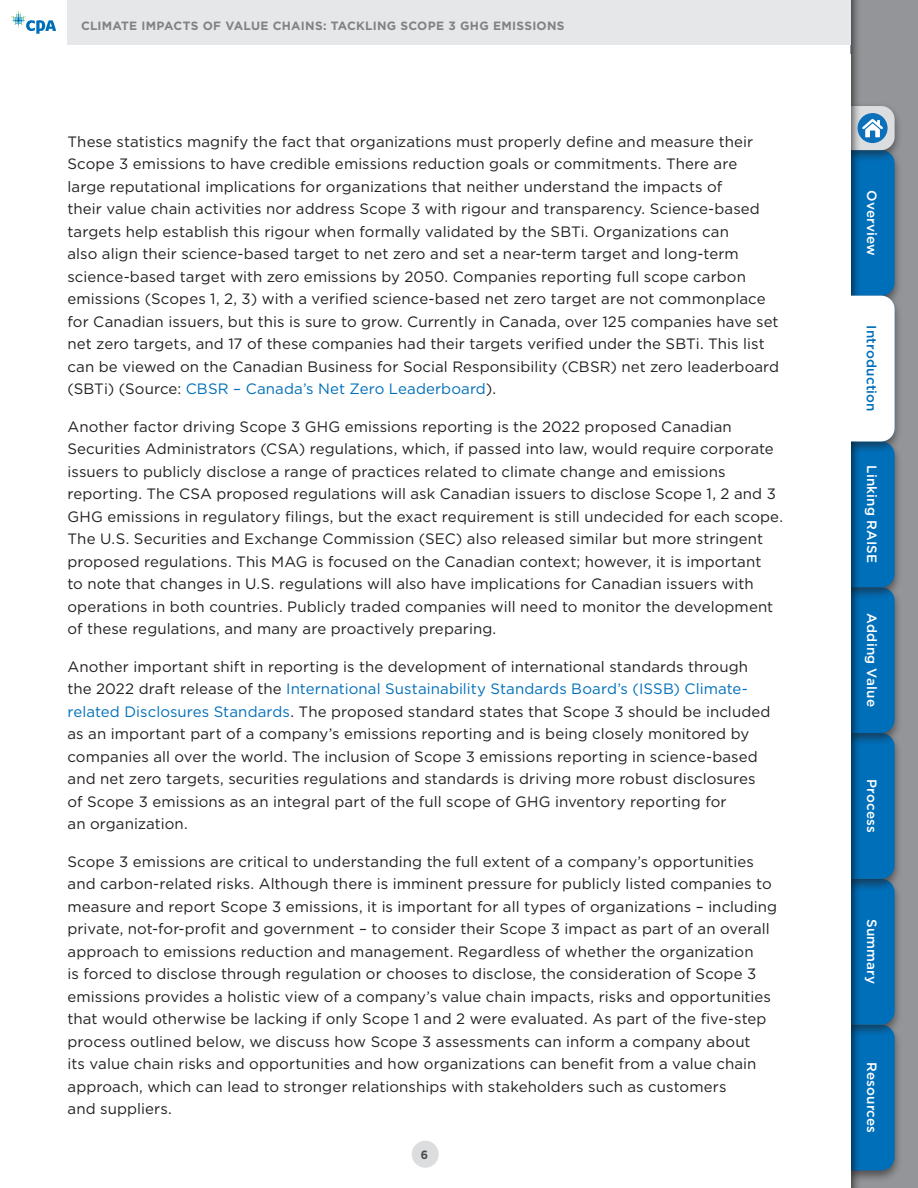
<style>
.page{position:relative;width:918px;height:1188px;background:#fff}
.page>*{position:absolute;margin:0;border:0;box-sizing:border-box;transform-origin:0 0}
.CPA__body{font:15px/22.5px "Gotham";letter-spacing:.005em;color:#231f20}
.t1{font:500 13.5px "Gotham";letter-spacing:.015em;color:#fff}
.t2{font:500 13.5px "Gotham";letter-spacing:.015em;color:#006fba}
.t3{font:700 12px "Gotham";letter-spacing:.02em;color:#808285}
.t4{font:700 12px "Gotham";color:#4b4c4d}
.s1{color:#006fba}
</style>
<div class="page">
<div style="left:849px;top:0;width:69px;height:1188px;background:#231f20;opacity:.75"></div>
<div style="left:841px;top:54px;width:10px;height:1134px;background:#fff"></div>
<svg style="left:851px;top:106px;width:44px;height:1064px;background:#2879b0"></svg>
<div style="left:412px;top:1141px;width:27px;height:27px;background:#dcdddf;border-radius:50%"></div>
<svg style="left:12px;top:11px;width:44px;height:23px"></svg>
<div style="left:68px;top:0;width:783px;height:45px;background:#e6e7e9"></div>
<p class="t3" style="left:81px;top:18px;width:485px">CLIMATE IMPACTS OF VALUE CHAINS: TACKLING SCOPE 3 GHG EMISSIONS</p>
<p class="CPA__body" style="left:68px;top:130px;width:713px">These statistics magnify the fact that organizations must properly define and measure their Scope 3 emissions to have credible emissions reduction goals or commitments. There are<br>large reputational implications for organizations that neither understand the impacts of<br>their value chain activities nor address Scope 3 with rigour and transparency. Science-based targets help establish this rigour when formally validated by the SBTi. Organizations can<br>also align their science-based target to net zero and set a near-term target and long-term science-based target with zero emissions by 2050. Companies reporting full scope carbon emissions (Scopes 1, 2, 3) with a verified science-based net zero target are not commonplace for Canadian issuers, but this is sure to grow. Currently in Canada, over 125 companies have set net zero targets, and 17 of these companies had their targets verified under the SBTi. This list can be viewed on the Canadian Business for Social Responsibility (CBSR) net zero leaderboard (SBTi) (Source: <span class="s1">CBSR – Canada’s Net Zero Leaderboard</span>).</p>
<p class="CPA__body" style="left:68px;top:415px;width:717px">Another factor driving Scope 3 GHG emissions reporting is the 2022 proposed Canadian Securities Administrators (CSA) regulations, which, if passed into law, would require corporate issuers to publicly disclose a range of practices related to climate change and emissions reporting. The CSA proposed regulations will ask Canadian issuers to disclose Scope 1, 2 and 3<br>GHG emissions in regulatory filings, but the exact requirement is still undecided for each scope.<br>The U.S. Securities and Exchange Commission (SEC) also released similar but more stringent proposed regulations. This MAG is focused on the Canadian context; however, it is important<br>to note that changes in U.S. regulations will also have implications for Canadian issuers with operations in both countries. Publicly traded companies will need to monitor the development of these regulations, and many are proactively preparing.</p>
<p class="CPA__body" style="left:68px;top:655px;width:705px">Another important shift in reporting is the development of international standards through the 2022 draft release of the <span class="s1">International Sustainability Standards Board’s (ISSB) Climate&shy;related Disclosures Standards</span>. The proposed standard states that Scope 3 should be included as an important part of a company’s emissions reporting and is being closely monitored by companies all over the world. The inclusion of Scope 3 emissions reporting in science-based and net zero targets, securities regulations and standards is driving more robust disclosures of Scope 3 emissions as an integral part of the full scope of GHG inventory reporting for<br>an organization.</p>
<p class="CPA__body" style="left:68px;top:850px;width:711px">Scope 3 emissions are critical to understanding the full extent of a company’s opportunities and carbon-related risks. Although there is imminent pressure for publicly listed companies to measure and report Scope 3 emissions, it is important for all types of organizations – including private, not-for-profit and government – to consider their Scope 3 impact as part of an overall approach to emissions reduction and management. Regardless of whether the organization<br>is forced to disclose through regulation or chooses to disclose, the consideration of Scope 3 emissions provides a holistic view of a company’s value chain impacts, risks and opportunities that would otherwise be lacking if only Scope 1 and 2 were evaluated. As part of the five-step process outlined below, we discuss how Scope 3 assessments can inform a company about<br>its value chain risks and opportunities and how organizations can benefit from a value chain approach, which can lead to stronger relationships with stakeholders such as customers<br>and suppliers.</p>
<p class="t4" style="left:421px;top:1147px;width:9px">6</p>
<p class="t1" style="left:881px;top:190px;width:67px;rotate:90deg">Overview</p>
<p class="t2" style="left:880px;top:325px;width:88px;rotate:90deg">Introduction</p>
<p class="t1" style="left:881px;top:465px;width:100px;rotate:90deg">Linking RAISE</p>
<p class="t1" style="left:881px;top:613px;width:95px;rotate:90deg">Adding Value</p>
<p class="t1" style="left:881px;top:779px;width:55px;rotate:90deg">Process</p>
<p class="t1" style="left:881px;top:919px;width:67px;rotate:90deg">Summary</p>
<p class="t1" style="left:881px;top:1062px;width:73px;rotate:90deg">Resources</p>
</div>
